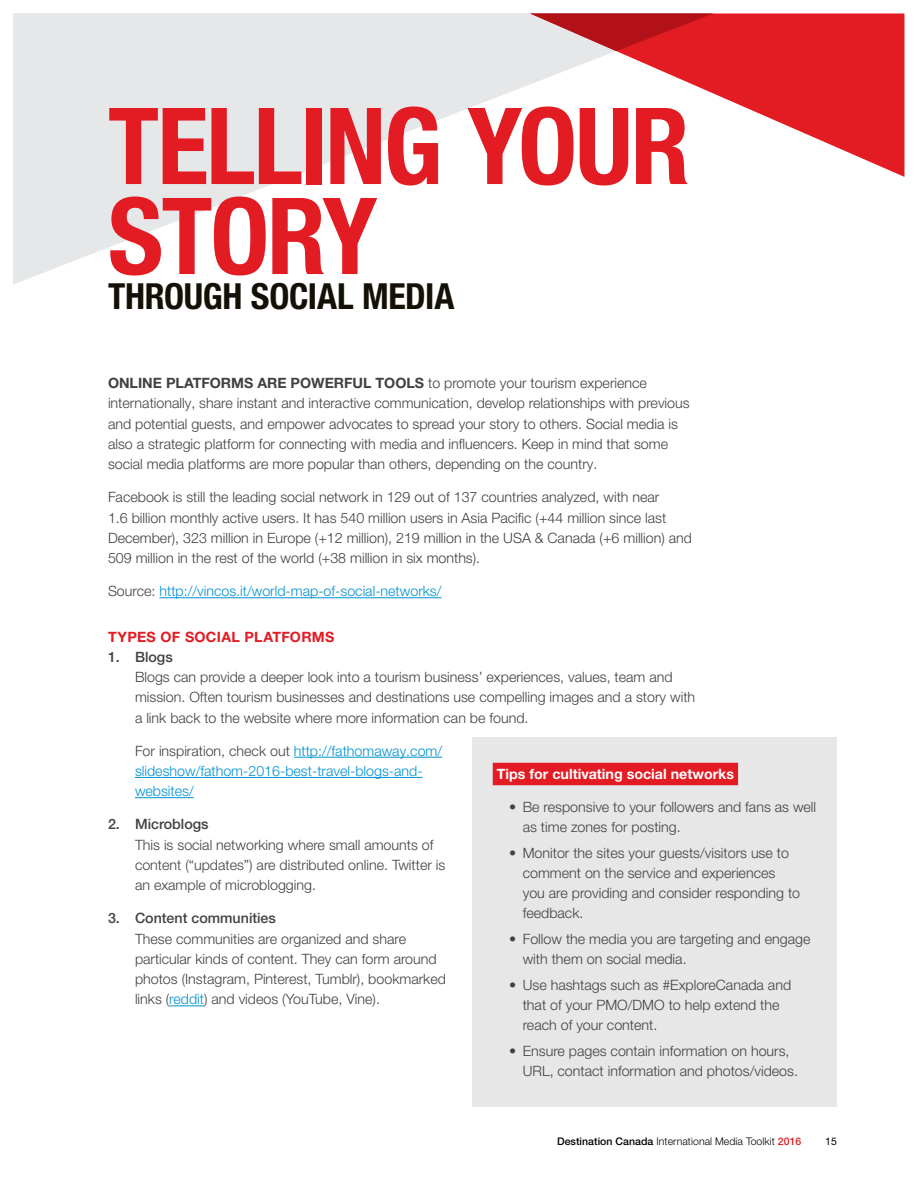
<style>
.page{position:relative;width:918px;height:1188px;background:#fff}
.page>*{position:absolute;margin:0;border:0;box-sizing:border-box;transform-origin:0 0}
.White_in-box_sub_hea{font:700 condensed 106.5px/90px "Helvetica Neue LT Pro";letter-spacing:-.02em;color:#e31b23}
.White_in-box_sub_hea-2{font:700 condensed 36px "Helvetica Neue LT Pro";letter-spacing:-.01em;color:#141006}
.body_first_paragraph{font:300 14.25px/20.2px "Helvetica Neue LT Pro";color:#414042}
.body_indented{font:300 14.25px/20.2px "Helvetica Neue LT Pro";color:#414042}
.body{font:300 14.25px/20.2px "Helvetica Neue LT Pro";color:#414042}
.body_indented-2{font:300 14.25px/20.2px "Helvetica Neue LT Pro";color:#0092d3}
.body-2{font:300 14.25px "Helvetica Neue LT Pro";color:#0092d3}
.t1{font:500 14.25px "Helvetica Neue LT Pro";color:#414042}
.body-3{font:700 14.25px "Helvetica Neue LT Pro";color:#fff}
.red_sub_header{font:700 14.25px "Helvetica Neue LT Pro";letter-spacing:.025em;color:#e31b23}
.t2{font:300 10.5px "Helvetica Neue LT Pro";letter-spacing:.005em;color:#000}
.t3{font:10.5px "Helvetica Neue LT Pro";color:#000}
.s1{font-weight:700}
.s2{color:#414042}
.s3{color:#0092d3}
.s4{font-weight:500}
.s5{font-weight:500;color:#e31b23}
</style>
<div class="page">
<div style="left:472px;top:738px;width:365px;height:369px;background:#e7e7e8"></div>
<div style="left:493px;top:763px;width:245px;height:22px;background:#e31b23"></div>
<svg style="left:14px;top:14px;width:516px;height:270px;fill:#e6e7e8"></svg>
<svg style="left:530px;top:14px;width:374px;height:163px"></svg>
<svg style="left:530px;top:14px;width:183px;height:37px;background:#ca464b"></svg>
<hr style="left:159px;top:597px;width:283px;height:1px;background:#0092d3">
<hr style="left:294px;top:757px;width:148px;height:1px;background:#0092d3">
<hr style="left:135px;top:777px;width:288px;height:1px;background:#0092d3">
<hr style="left:135px;top:797px;width:59px;height:1px;background:#0092d3">
<hr style="left:169px;top:1006px;width:35px;height:1px;background:#0092d3">
<p class="White_in-box_sub_hea" style="left:108px;top:102px;width:583px">TELLING YOUR<br>STORY</p>
<p class="White_in-box_sub_hea-2" style="left:108px;top:274px;width:348px">THROUGH SOCIAL MEDIA</p>
<p class="body_first_paragraph" style="left:108px;top:373px;width:583px"><span class="s1">ONLINE PLATFORMS ARE POWERFUL TOOLS</span> to promote your tourism experience internationally, share instant and interactive communication, develop relationships with previous and potential guests, and empower advocates to spread your story to others. Social media is also a strategic platform for connecting with media and influencers. Keep in mind that some social media platforms are more popular than others, depending on the country.</p>
<p class="body" style="left:108px;top:487px;width:586px">Facebook is still the leading social network in 129 out of 137 countries analyzed, with near<br>1.6 billion monthly active users. It has 540 million users in Asia Pacific (+44 million since last December), 323 million in Europe (+12 million), 219 million in the USA &amp; Canada (+6 million) and 509 million in the rest of the world (+38 million in six months).</p>
<p class="body-2" style="left:108px;top:583px;width:335px"><span class="s2">Source:</span> http://vincos.it/world-map-of-social-networks/</p>
<p class="red_sub_header" style="left:108px;top:627px;width:228px">TYPES OF SOCIAL PLATFORMS</p>
<p class="t1" style="left:108px;top:648px;width:66px">1. Blogs</p>
<p class="body_indented" style="left:135px;top:667px;width:562px">Blogs can provide a deeper look into a tourism business’ experiences, values, team and mission. Often tourism businesses and destinations use compelling images and a story with a link back to the website where more information can be found.</p>
<p class="body_indented-2" style="left:135px;top:740px;width:309px"><span class="s2">For inspiration, check out</span> http://fathomaway.com/ slideshow/fathom-2016-best-travel-blogs-and&shy;websites/</p>
<p class="t1" style="left:108px;top:816px;width:102px">2. Microblogs</p>
<p class="body_indented" style="left:135px;top:834px;width:312px">This is social networking where small amounts of content (“updates”) are distributed online. Twitter is an example of microblogging.</p>
<p class="t1" style="left:108px;top:910px;width:169px">3. Content communities</p>
<p class="body_indented" style="left:135px;top:928px;width:312px">These communities are organized and share particular kinds of content. They can form around photos (Instagram, Pinterest, Tumblr), bookmarked links (<span class="s3">reddit</span>) and videos (YouTube, Vine).</p>
<p class="body-3" style="left:497px;top:764px;width:239px">Tips for cultivating social networks</p>
<p class="body_first_paragraph" style="left:523px;top:796px;width:295px;text-indent:-14px">• Be responsive to your followers and fans as well as time zones for posting.</p>
<p class="body_first_paragraph" style="left:523px;top:842px;width:279px;text-indent:-14px">• Monitor the sites your guests/visitors use to comment on the service and experiences you are providing and consider responding to feedback.</p>
<p class="body_first_paragraph" style="left:523px;top:929px;width:289px;text-indent:-14px">• Follow the media you are targeting and engage with them on social media.</p>
<p class="body_first_paragraph" style="left:523px;top:974px;width:270px;text-indent:-14px">• Use hashtags such as #ExploreCanada and that of your PMO/DMO to help extend the reach of your content.</p>
<p class="body_first_paragraph" style="left:523px;top:1041px;width:277px;text-indent:-14px">• Ensure pages contain information on hours,<br>URL, contact information and photos/videos.</p>
<p class="t2" style="left:557px;top:1135px;width:246px"><span class="s4">Destination Canada</span> International Media Toolkit <span class="s5">2016</span></p>
<p class="t3" style="left:825px;top:1135px;width:13px">15</p>
</div>
